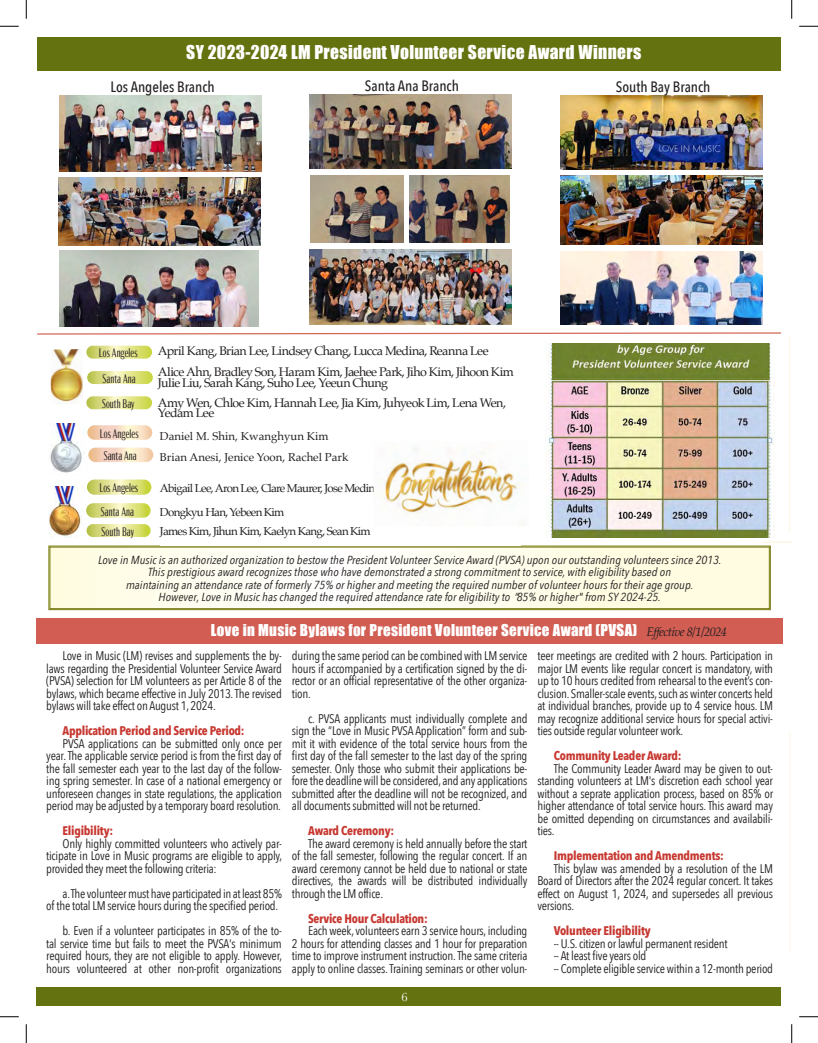
<style>
.page{position:relative;width:818px;height:1043px;background:#fff}
.page>*{position:absolute;margin:0;border:0;box-sizing:border-box;transform-origin:0 0}
.t1{font:17.5px "Impact";letter-spacing:.02em;color:#fff}
.t2{font:15px "Impact";letter-spacing:.02em;color:#fff}
.t3{font:500 15px "Avenir Next Condensed";color:#231f20}
.t4{font:12.5px/12.5px "Avenir Next Condensed";letter-spacing:-.02em;color:#231f20;text-align:justify}
.t5{font:12.5px/9.8px "Palatino";letter-spacing:-.045em;color:#231f20}
.t6{font:700 12.5px "Avenir Next Condensed";letter-spacing:-.02em;color:#c73831}
.t7{font:300 extra-condensed 12.5px "Acme Gothic";color:#231f20}
.t8{font:12.5px "Baskerville";color:#fff}
.t9{font:italic 11.62px/12.5px "Avenir Next Condensed";color:#231f20;text-align:center;scale:1.08 1}
.t10{font:11.5px "Palatino";letter-spacing:-.06em;color:#231f20}
.t11{font:11.38px "Palatino";color:#231f20}
.s1{font-style:inherit}
.s2{font-weight:500}
.s3{font-family:"Palatino";font-style:italic;font-size:12.5px;color:#231f20}
</style>
<div class="page">
<div style="left:36px;top:987px;width:745px;height:19px;background:#657210"></div>
<hr style="left:788px;top:336px;width:2px;height:196px;background:#fef7ea">
<hr style="left:789px;top:732px;width:1px;height:220px;background:#fef7ea">
<svg style="left:763px;top:541px;width:28px;height:2px"></svg>
<div style="left:37px;top:37px;width:743px;height:33px;background:#657210"></div>
<img style="left:50px;top:349px;width:33px;height:55px">
<img style="left:50px;top:423px;width:32px;height:50px">
<img style="left:48px;top:487px;width:34px;height:50px">
<svg style="left:49px;top:546px;width:721px;height:64px"></svg>
<svg style="left:86px;top:346px;width:66px;height:12px"></svg>
<svg style="left:87px;top:371px;width:66px;height:13px"></svg>
<svg style="left:86px;top:396px;width:66px;height:13px"></svg>
<svg style="left:87px;top:425px;width:65px;height:15px"></svg>
<svg style="left:88px;top:447px;width:65px;height:15px"></svg>
<svg style="left:87px;top:479px;width:64px;height:16px"></svg>
<svg style="left:86px;top:503px;width:65px;height:14px"></svg>
<svg style="left:86px;top:524px;width:65px;height:13px"></svg>
<div style="left:36px;top:617px;width:746px;height:26px;background:#d15d53"></div>
<img style="left:59px;top:95px;width:202px;height:76px">
<img style="left:59px;top:177px;width:202px;height:68px">
<img style="left:60px;top:250px;width:198px;height:76px">
<img style="left:309px;top:94px;width:202px;height:75px">
<img style="left:311px;top:175px;width:92px;height:67px">
<img style="left:309px;top:250px;width:202px;height:75px">
<img style="left:409px;top:176px;width:101px;height:66px">
<img style="left:560px;top:95px;width:202px;height:75px">
<img style="left:560px;top:251px;width:202px;height:74px">
<img style="left:560px;top:175px;width:202px;height:69px">
<svg style="left:37px;top:332px;width:744px;height:3px"></svg>
<img style="left:380px;top:448px;width:145px;height:66px">
<img style="left:545px;top:343px;width:229px;height:194px">
<svg style="left:0;top:25px;width:19px;height:2px"></svg>
<svg style="left:799px;top:25px;width:19px;height:2px"></svg>
<svg style="left:0;top:1016px;width:19px;height:1px"></svg>
<svg style="left:799px;top:1016px;width:19px;height:1px"></svg>
<svg style="left:25px;top:0;width:2px;height:19px"></svg>
<svg style="left:25px;top:1024px;width:2px;height:18px"></svg>
<svg style="left:791px;top:0;width:1px;height:19px"></svg>
<svg style="left:791px;top:1024px;width:1px;height:18px"></svg>
<p class="t1" style="left:186px;top:39px;width:456px">SY 2023-2024 LM President Volunteer Service Award Winners</p>
<p class="t3" style="left:110px;top:78px;width:106px">Los Angeles Branch</p>
<p class="t3" style="left:365px;top:77px;width:96px">Santa Ana Branch</p>
<p class="t3" style="left:615px;top:78px;width:96px">South Bay Branch</p>
<p class="t7" style="left:99px;top:344px;width:40px">Los Angeles</p>
<p class="t7" style="left:102px;top:369px;width:35px">Santa Ana</p>
<p class="t7" style="left:102px;top:394px;width:34px">South Bay</p>
<p class="t7" style="left:100px;top:424px;width:40px">Los Angeles</p>
<p class="t7" style="left:104px;top:446px;width:35px">Santa Ana</p>
<p class="t7" style="left:99px;top:479px;width:40px">Los Angeles</p>
<p class="t7" style="left:101px;top:502px;width:35px">Santa Ana</p>
<p class="t7" style="left:101px;top:522px;width:34px">South Bay</p>
<p class="t5" style="left:158px;top:346px;width:332px">April Kang, Brian Lee, Lindsey Chang, Lucca Medina, Reanna Lee</p>
<p class="t5" style="left:158px;top:367px;width:357px">Alice Ahn, Bradley Son, Haram Kim, Jaehee Park, Jiho Kim, Jihoon Kim</p>
<p class="t5" style="left:158px;top:378px;width:232px">Julie Liu, Sarah Kang, Suho Lee, Yeeun Chung</p>
<p class="t5" style="left:158px;top:398px;width:349px">Amy Wen, Chloe Kim, Hannah Lee, Jia Kim, Juhyeok Lim, Lena Wen,<br>Yedam Lee</p>
<p class="t11" style="left:160px;top:427px;width:170px">Daniel M. Shin, Kwanghyun Kim</p>
<p class="t11" style="left:160px;top:447px;width:190px">Brian Anesi, Jenice Yoon, Rachel Park</p>
<p class="t10" style="left:160px;top:478px;width:222px">Abigail Lee, Aron Lee, Clare Maurer, Jose Medina</p>
<p class="t10" style="left:160px;top:502px;width:126px">Dongkyu Han, Yebeen Kim</p>
<p class="t10" style="left:160px;top:521px;width:212px">James Kim, Jihun Kim, Kaelyn Kang, Sean Kim</p>
<p class="t9" style="left:98px;top:553px;width:579px">Love in Music is an authorized organization to bestow the President Volunteer Service Award (PVSA) upon our outstanding volunteers since 2013.<br>This prestigious award recognizes those who have demonstrated a strong commitment to service, with eligibility based on<br>maintaining an attendance rate of formerly 75% or higher and meeting the required number of volunteer hours for their age group.<br>However, Love in Music has changed the required attendance rate for eligibility to <span class="s1">"</span>85% or higher<span class="s2">"</span> from SY 2024-25.</p>
<p class="t2" style="left:211px;top:619px;width:518px">Love in Music Bylaws for President Volunteer Service Award (PVSA) <span class="s3">E</span><span class="s3">ffe</span><span class="s3">ctive 8/1/2024</span></p>
<p class="t4" style="left:46px;top:649px;width:237px;text-indent:16px">Love in Music (LM) revises and supplements the by&shy;laws regarding the Presidential Volunteer Service Award (PVSA) selection for LM volunteers as per Article 8 of the bylaws, which became effective in July 2013. The revised bylaws will take effect on August 1, 2024.</p>
<p class="t6" style="left:62px;top:723px;width:184px">Application Period and Service Period:</p>
<p class="t4" style="left:46px;top:736px;width:237px;text-indent:16px">PVSA applications can be submitted only once per year. The applicable service period is from the first day of the fall semester each year to the last day of the follow&shy;ing spring semester. In case of a national emergency or unforeseen changes in state regulations, the application period may be adjusted by a temporary board resolution.</p>
<p class="t6" style="left:62px;top:823px;width:52px">Eligibility:</p>
<p class="t4" style="left:46px;top:836px;width:237px;text-indent:16px">Only highly committed volunteers who actively par&shy;ticipate in Love in Music programs are eligible to apply, provided they meet the following criteria:</p>
<p class="t4" style="left:46px;top:886px;width:237px;text-align:right">a. The volunteer must have participated in at least 85%<br>of the total LM service hours during the specified period.</p>
<p class="t4" style="left:46px;top:924px;width:237px;text-indent:16px">b. Even if a volunteer participates in 85% of the to&shy;tal service time but fails to meet the PVSA's minimum required hours, they are not eligible to apply. However, hours volunteered at other non-profit organizations</p>
<p class="t4" style="left:292px;top:649px;width:237px">during the same period can be combined with LM service hours if accompanied by a certification signed by the di&shy;rector or an official representative of the other organiza&shy;tion.</p>
<p class="t4" style="left:292px;top:711px;width:237px;text-indent:16px">c. PVSA applicants must individually complete and sign the “Love in Music PVSA Application” form and sub&shy;mit it with evidence of the total service hours from the first day of the fall semester to the last day of the spring semester. Only those who submit their applications be&shy;fore the deadline will be considered, and any applications submitted after the deadline will not be recognized, and all documents submitted will not be returned.</p>
<p class="t6" style="left:308px;top:823px;width:87px">Award Ceremony:</p>
<p class="t4" style="left:292px;top:836px;width:237px;text-indent:16px">The award ceremony is held annually before the start of the fall semester, following the regular concert. If an award ceremony cannot be held due to national or state directives, the awards will be distributed individually through the LM office.</p>
<p class="t6" style="left:308px;top:910px;width:121px">Service Hour Calculation:</p>
<p class="t4" style="left:292px;top:924px;width:237px;text-indent:16px">Each week, volunteers earn 3 service hours, including 2 hours for attending classes and 1 hour for preparation time to improve instrument instruction. The same criteria apply to online classes. Training seminars or other volun-</p>
<p class="t8" style="left:401px;top:989px;width:8px">6</p>
<p class="t4" style="left:537px;top:649px;width:237px">teer meetings are credited with 2 hours. Participation in major LM events like regular concert is mandatory, with up to 10 hours credited from rehearsal to the event’s con&shy;clusion. Smaller-scale events, such as winter concerts held at individual branches, provide up to 4 service hous. LM may recognize additional service hours for special activi&shy;ties outside regular volunteer work.</p>
<p class="t6" style="left:553px;top:748px;width:129px">Community Leader Award:</p>
<p class="t4" style="left:537px;top:761px;width:237px;text-indent:16px">The Community Leader Award may be given to out&shy;standing volunteers at LM's discretion each school year without a seprate application process, based on 85% or higher attendance of total service hours. This award may be omitted depending on circumstances and availabili&shy;ties.</p>
<p class="t6" style="left:553px;top:848px;width:172px">Implementation and Amendments:</p>
<p class="t4" style="left:537px;top:861px;width:237px;text-indent:16px">This bylaw was amended by a resolution of the LM Board of Directors after the 2024 regular concert. It takes effect on August 1, 2024, and supersedes all previous versions.</p>
<p class="t6" style="left:553px;top:923px;width:98px">Volunteer Eligibility</p>
<p class="t4" style="left:553px;top:936px;width:175px">-- U.S. citizen or lawful permanent resident</p>
<p class="t4" style="left:553px;top:949px;width:94px">-- At least five years old</p>
<p class="t4" style="left:553px;top:961px;width:221px">-- Complete eligible service within a 12-month period</p>
</div>
